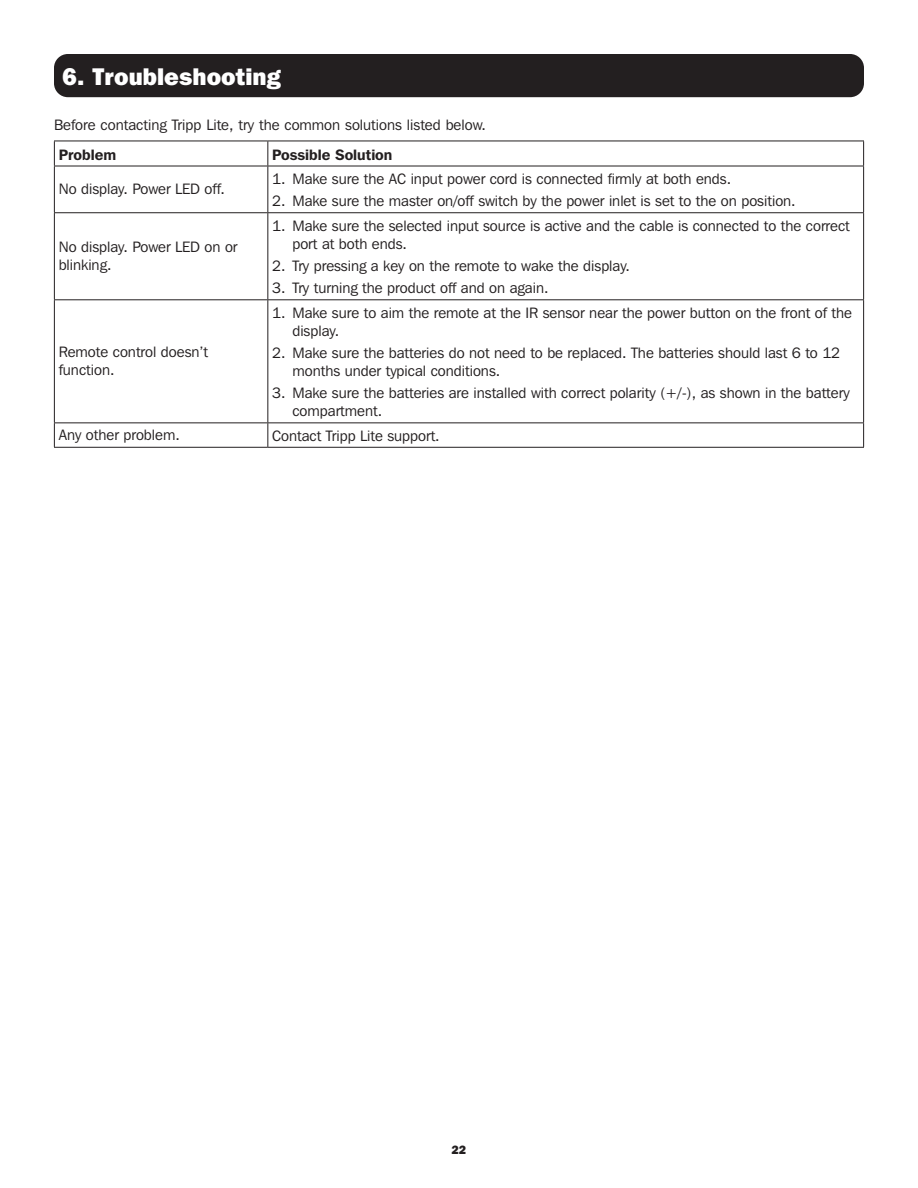
<style>
.page{position:relative;width:918px;height:1188px;background:#fff}
.page>*{position:absolute;margin:0;border:0;box-sizing:border-box;transform-origin:0 0}
.t1{font:800 24px "Franklin Gothic IT Cby BT";color:#fff}
.t2{font:15px/18px "Franklin Gothic IT Cby BT";color:#231f20}
.t3{font:600 15px "Franklin Gothic IT Cby BT";color:#231f20}
.t4{font:800 12px "Franklin Gothic IT Cby BT";color:#231f20}
</style>
<div class="page">
<div style="left:54px;top:54px;width:810px;height:43px;background:#231f20;border-radius:14px"></div>
<hr style="left:54px;top:141px;width:214px;height:1px;background:#231f20">
<svg style="left:54px;top:141px;width:1px;height:25px"></svg>
<hr style="left:268px;top:141px;width:596px;height:1px;background:#231f20">
<svg style="left:267px;top:141px;width:1px;height:25px"></svg>
<svg style="left:863px;top:141px;width:1px;height:25px"></svg>
<hr style="left:54px;top:166px;width:214px;height:1px;background:#231f20">
<hr style="left:54px;top:166px;width:1px;height:46px;background:#231f20">
<hr style="left:268px;top:166px;width:596px;height:1px;background:#231f20">
<hr style="left:267px;top:166px;width:1px;height:46px;background:#231f20">
<hr style="left:863px;top:166px;width:1px;height:46px;background:#231f20">
<hr style="left:54px;top:212px;width:214px;height:1px;background:#231f20">
<hr style="left:54px;top:213px;width:1px;height:86px;background:#231f20">
<hr style="left:268px;top:212px;width:596px;height:1px;background:#231f20">
<hr style="left:267px;top:213px;width:1px;height:86px;background:#231f20">
<hr style="left:863px;top:213px;width:1px;height:86px;background:#231f20">
<hr style="left:54px;top:299px;width:214px;height:1px;background:#231f20">
<hr style="left:54px;top:300px;width:1px;height:122px;background:#231f20">
<hr style="left:268px;top:299px;width:596px;height:1px;background:#231f20">
<hr style="left:267px;top:300px;width:1px;height:122px;background:#231f20">
<hr style="left:863px;top:300px;width:1px;height:122px;background:#231f20">
<hr style="left:54px;top:422px;width:214px;height:1px;background:#231f20">
<svg style="left:54px;top:423px;width:1px;height:24px"></svg>
<hr style="left:268px;top:422px;width:596px;height:1px;background:#231f20">
<svg style="left:267px;top:423px;width:1px;height:24px"></svg>
<svg style="left:863px;top:423px;width:1px;height:24px"></svg>
<hr style="left:54px;top:447px;width:214px;height:1px;background:#231f20">
<hr style="left:268px;top:447px;width:596px;height:1px;background:#231f20">
<p class="t1" style="left:62px;top:61px;width:220px">6. Troubleshooting</p>
<p class="t2" style="left:54px;top:116px;width:434px">Before contacting Tripp Lite, try the common solutions listed below.</p>
<p class="t3" style="left:59px;top:145px;width:59px">Problem</p>
<p class="t3" style="left:272px;top:145px;width:122px">Possible Solution</p>
<p class="t2" style="left:59px;top:180px;width:168px">No display. Power LED off.</p>
<p class="t2" style="left:272px;top:169px;width:461px">1. Make sure the AC input power cord is connected firmly at both ends.</p>
<p class="t2" style="left:272px;top:192px;width:525px">2. Make sure the master on/off switch by the power inlet is set to the on position.</p>
<p class="t2" style="left:59px;top:237px;width:180px">No display. Power LED on or blinking.</p>
<p class="t2" style="left:59px;top:343px;width:151px">Remote control doesn’t function.</p>
<p class="t2" style="left:292px;top:216px;width:559px;text-indent:-20px">1. Make sure the selected input source is active and the cable is connected to the correct port at both ends.</p>
<p class="t2" style="left:272px;top:257px;width:359px">2. Try pressing a key on the remote to wake the display.</p>
<p class="t2" style="left:272px;top:279px;width:278px">3. Try turning the product off and on again.</p>
<p class="t2" style="left:292px;top:303px;width:561px;text-indent:-20px">1. Make sure to aim the remote at the IR sensor near the power button on the front of the display.</p>
<p class="t2" style="left:292px;top:344px;width:549px;text-indent:-20px">2. Make sure the batteries do not need to be replaced. The batteries should last 6 to 12 months under typical conditions.</p>
<p class="t2" style="left:292px;top:384px;width:559px;text-indent:-20px">3. Make sure the batteries are installed with correct polarity (+/-), as shown in the battery compartment.</p>
<p class="t2" style="left:59px;top:425px;width:123px">Any other problem.</p>
<p class="t2" style="left:272px;top:426px;width:169px">Contact Tripp Lite support.</p>
<p class="t4" style="left:452px;top:1142px;width:16px">22</p>
</div>
